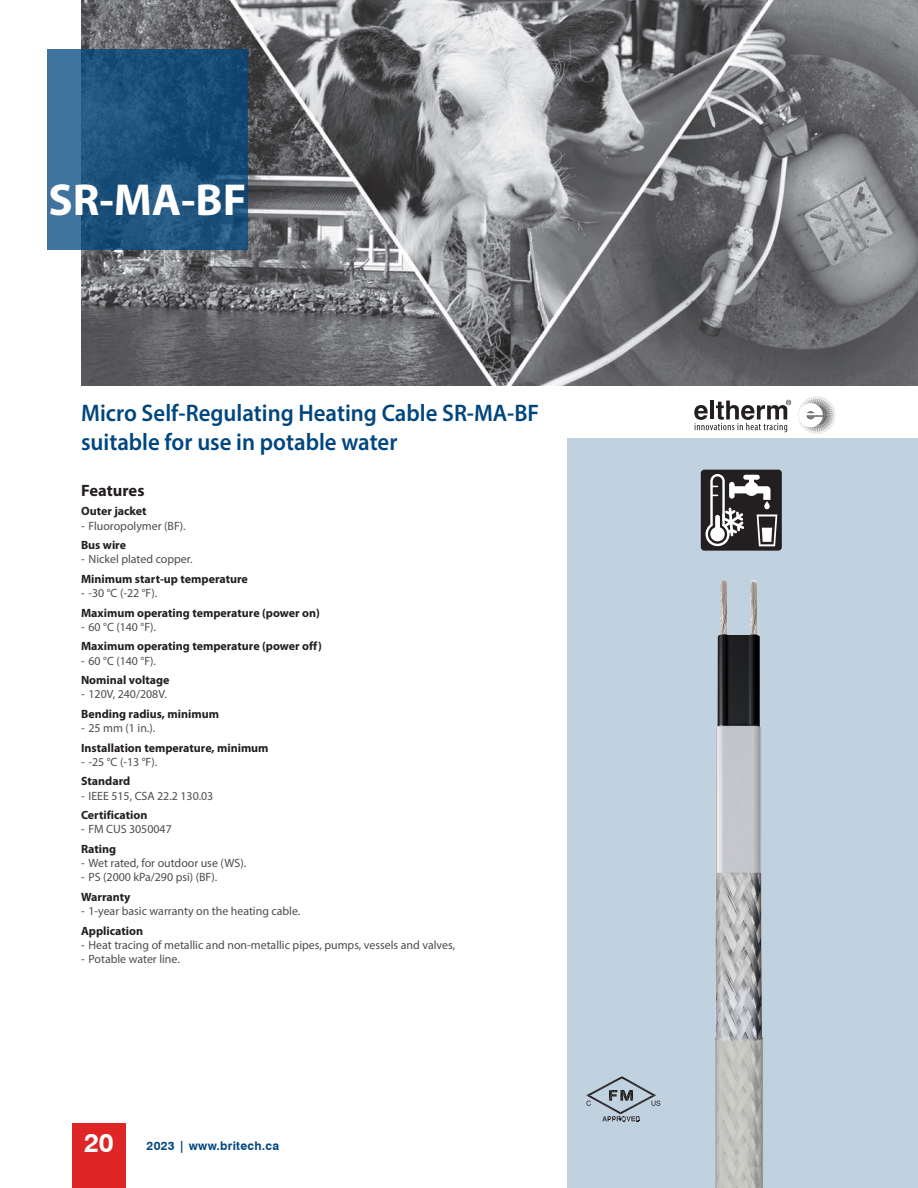
<style>
.page{position:relative;width:918px;height:1188px;background:#fff}
.page>*{position:absolute;margin:0;border:0;box-sizing:border-box;transform-origin:0 0}
.t1{font:700 45px "Myriad Pro";color:#fff}
.t2{font:700 26.25px "Swiss 721 BT";color:#fff}
.t3{font:600 24px/28.5px "Myriad Pro";color:#00467e;scale:.95 1}
.t4{font:700 16.5px "Myriad Pro";color:#231f20}
.t5{font:12px "Myriad Pro";color:#4b4c4d}
.t6{font:700 12px "Myriad Pro";color:#231f20}
.t7{font:700 12px "Swiss 721 BT";letter-spacing:.025em;color:#00467e}
</style>
<div class="page">
<div style="left:72px;top:1123px;width:54px;height:65px;background:#df2626"></div>
<div style="left:568px;top:438px;width:350px;height:750px;background:#c0d1df"></div>
<img style="left:81px;top:0;width:837px;height:385px">
<svg style="left:47px;top:49px;width:201px;height:200px;background:#215580"></svg>
<img style="left:715px;top:580px;width:48px;height:608px">
<svg style="left:701px;top:470px;width:81px;height:81px;background:#5e5c5c"></svg>
<svg style="left:798px;top:396px;width:38px;height:38px"></svg>
<svg style="left:694px;top:400px;width:97px;height:32px"></svg>
<svg style="left:586px;top:1076px;width:74px;height:46px"></svg>
<h1 class="t1" style="left:48px;top:175px;width:200px">SR-MA-BF</h1>
<h3 class="t3" style="left:81px;top:398px;width:484px">Micro Self-Regulating Heating Cable SR-MA-BF suitable for use in potable water</h3>
<h3 class="t4" style="left:81px;top:481px;width:65px">Features</h3>
<p class="t6" style="left:81px;top:505px;width:67px">Outer jacket</p>
<p class="t5" style="left:81px;top:518px;width:106px">- Fluoropolymer (BF).</p>
<p class="t6" style="left:81px;top:538px;width:47px">Bus wire</p>
<p class="t5" style="left:81px;top:552px;width:113px">- Nickel plated copper.</p>
<p class="t6" style="left:81px;top:572px;width:168px">Minimum start-up temperature</p>
<p class="t5" style="left:81px;top:586px;width:78px">- -30 °C (-22 °F).</p>
<p class="t6" style="left:81px;top:606px;width:240px">Maximum operating temperature (power on)</p>
<p class="t5" style="left:81px;top:619px;width:76px">- 60 °C (140 °F).</p>
<p class="t6" style="left:81px;top:640px;width:242px">Maximum operating temperature (power off)</p>
<p class="t5" style="left:81px;top:653px;width:76px">- 60 °C (140 °F).</p>
<p class="t6" style="left:81px;top:673px;width:90px">Nominal voltage</p>
<p class="t5" style="left:81px;top:687px;width:87px">- 120V, 240/208V.</p>
<p class="t6" style="left:81px;top:707px;width:139px">Bending radius, minimum</p>
<p class="t5" style="left:81px;top:721px;width:76px">- 25 mm (1 in.).</p>
<p class="t6" style="left:81px;top:741px;width:189px">Installation temperature, minimum</p>
<p class="t5" style="left:81px;top:754px;width:78px">- -25 °C (-13 °F).</p>
<p class="t6" style="left:81px;top:775px;width:51px">Standard</p>
<p class="t5" style="left:81px;top:788px;width:134px">- IEEE 515, CSA 22.2 130.03</p>
<p class="t6" style="left:81px;top:808px;width:68px">Certification</p>
<p class="t5" style="left:81px;top:822px;width:92px">- FM CUS 3050047</p>
<p class="t6" style="left:81px;top:842px;width:37px">Rating</p>
<p class="t5" style="left:81px;top:856px;width:167px">- Wet rated, for outdoor use (WS).</p>
<p class="t5" style="left:81px;top:870px;width:138px">- PS (2000 kPa/290 psi) (BF).</p>
<p class="t6" style="left:81px;top:890px;width:51px">Warranty</p>
<p class="t5" style="left:81px;top:904px;width:221px">- 1-year basic warranty on the heating cable.</p>
<p class="t6" style="left:81px;top:924px;width:64px">Application</p>
<p class="t5" style="left:81px;top:937px;width:376px">- Heat tracing of metallic and non-metallic pipes, pumps, vessels and valves,</p>
<p class="t5" style="left:81px;top:952px;width:100px">- Potable water line.</p>
<h2 class="t2" style="left:84px;top:1127px;width:31px">20</h2>
<p class="t7" style="left:147px;top:1139px;width:134px">2023 | www.britech.ca</p>
</div>
